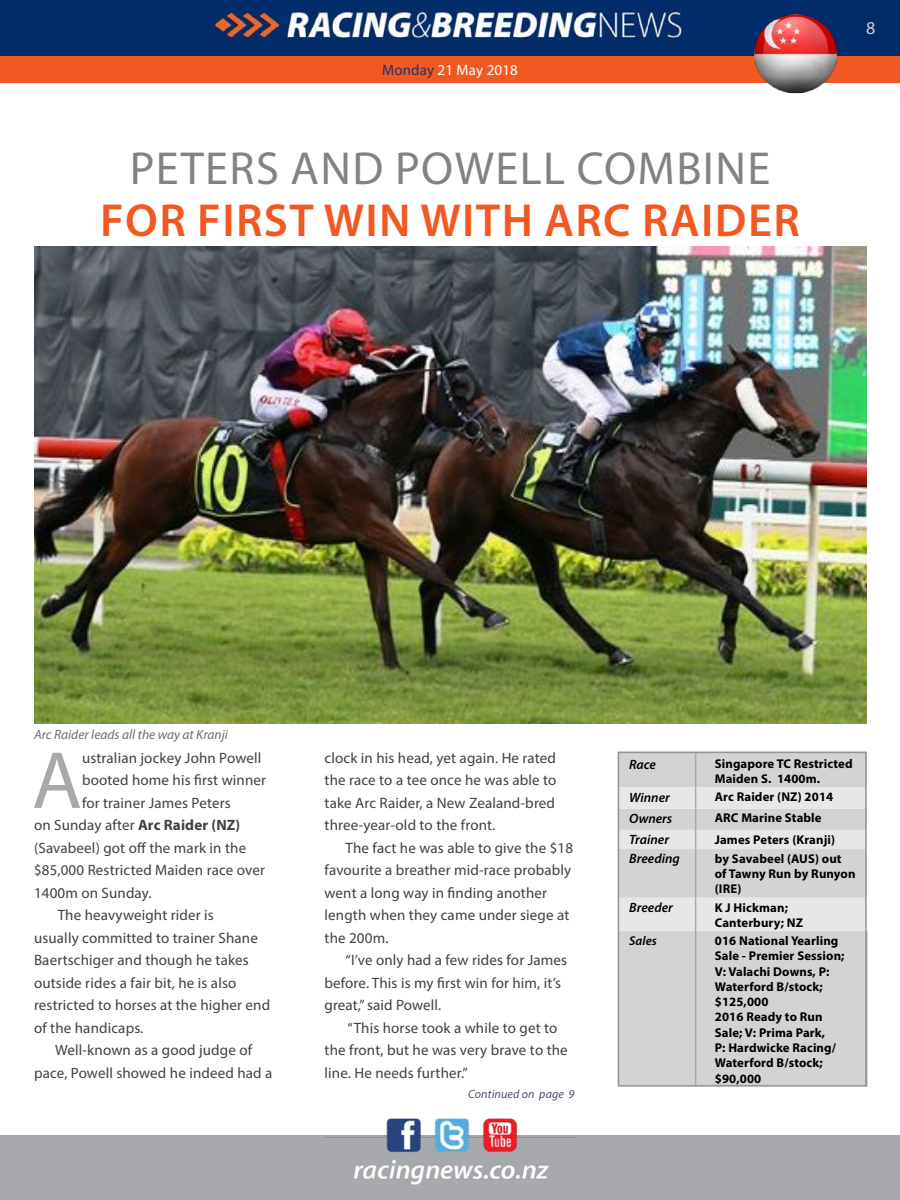
<style>
.page{position:relative;width:900px;height:1200px;background:#fff}
.page>*{position:absolute;margin:0;border:0;box-sizing:border-box;transform-origin:0 0}
.t1{font:81.75px "Myriad Pro";color:#a7a9ac}
.t2{font:600 46.5px "Myriad Pro";letter-spacing:.03em;color:#f15922}
.t3{font:46.5px "Myriad Pro";letter-spacing:.03em;color:#808285}
.t4{font:18px "Myriad Pro";color:#d1d4d4}
.t5{font:15px/22.5px "Myriad Pro";letter-spacing:.01em;color:#414042}
.t6{font:15px "Myriad Pro";letter-spacing:.01em;color:#fff}
.t7{font:italic 600 13.5px "Myriad Pro";color:#000}
.t8{font:italic 13.5px "Myriad Pro";color:#6d6e71}
.t9{font:700 12.75px/15.3px "Myriad Pro";letter-spacing:.01em;color:#000}
.t10{font:italic 600 12.75px "Myriad Pro";color:#000}
.t11{font:italic 12px "Myriad Pro";letter-spacing:.01em;color:#4d4d6b}
.s1{color:#203267}
.s2{font-weight:700}
</style>
<div class="page">
<div style="left:0;top:1136px;width:900px;height:64px;background:#a7a9ac"></div>
<img style="left:325px;top:1118px;width:250px;height:67px">
<div style="left:0;top:56px;width:900px;height:27px;background:#f15922"></div>
<img style="left:0;top:0;width:900px;height:56px">
<img style="left:34px;top:246px;width:833px;height:477px">
<div style="left:618px;top:755px;width:248px;height:332px;background:#d1d3d4"></div>
<hr style="left:695px;top:752px;width:1px;height:35px;background:#a7a9ac">
<svg style="left:621px;top:787px;width:243px;height:144px;background:#dbddde"></svg>
<hr style="left:695px;top:849px;width:1px;height:49px;background:#a7a9ac">
<hr style="left:695px;top:898px;width:1px;height:33px;background:#a7a9ac">
<hr style="left:695px;top:931px;width:1px;height:156px;background:#a7a9ac">
<hr style="left:866px;top:931px;width:1px;height:156px;background:#a7a9ac">
<div style="left:618px;top:752px;width:249px;height:334px;border:2px solid #939598"></div>
<img style="left:752px;top:12px;width:88px;height:82px">
<p class="t6" style="left:382px;top:61px;width:137px"><span class="s1">Monday</span> 21 May 2018</p>
<h2 class="t3" style="left:130px;top:140px;width:192px">Peters and</h2>
<h2 class="t3" style="left:395px;top:140px;width:210px">Powell combin</h2>
<h2 class="t3" style="left:747px;top:140px;width:24px">e</h2>
<h2 class="t2" style="left:100px;top:191px;width:29px">FOR</h2>
<h2 class="t2" style="left:197px;top:191px;width:600px">FIRSTWI N WITH ARC RAIDER</h2>
<p class="t4" style="left:866px;top:17px;width:11px">8</p>
<p class="t8" style="left:34px;top:726px;width:195px">Arc Raider leads all the way at Kranji</p>
<h1 class="t1" style="left:32px;top:730px;width:52px">A</h1>
<p class="t5" style="left:82px;top:746px;width:181px">ustralian jockey John Powell</p>
<p class="t5" style="left:82px;top:769px;width:186px">booted home his first winner</p>
<p class="t5" style="left:82px;top:791px;width:150px">for trainer James Peters</p>
<p class="t5" style="left:34px;top:814px;width:208px">on Sunday after <span class="s2">Arc Raider (NZ)</span></p>
<p class="t5" style="left:34px;top:836px;width:214px">(Savabeel) got off the mark in the</p>
<p class="t5" style="left:34px;top:859px;width:232px">$85,000 Restricted Maiden race over</p>
<p class="t5" style="left:34px;top:881px;width:119px">1400m on Sunday.</p>
<p class="t5" style="left:58px;top:904px;width:158px">The heavyweight rider is</p>
<p class="t5" style="left:34px;top:926px;width:225px">usually committed to trainer Shane</p>
<p class="t5" style="left:34px;top:949px;width:216px">Baertschiger and though he takes</p>
<p class="t5" style="left:34px;top:971px;width:204px">outside rides a fair bit, he is also</p>
<p class="t5" style="left:34px;top:994px;width:238px">restricted to horses at the higher end</p>
<p class="t5" style="left:34px;top:1016px;width:111px">of the handicaps.</p>
<p class="t5" style="left:55px;top:1039px;width:199px">Well-known as a good judge of</p>
<p class="t5" style="left:34px;top:1061px;width:240px">pace, Powell showed he indeed had a</p>
<p class="t5" style="left:325px;top:746px;width:233px;text-align:justify">clock in his head, yet again. He rated the race to a tee once he was able to take Arc Raider, a New Zealand-bred three-year-old to the front.</p>
<p class="t5" style="left:325px;top:836px;width:250px;text-indent:21px">The fact he was able to give the $18 favourite a breather mid-race probably went a long way in finding another length when they came under siege at the 200m.</p>
<p class="t5" style="left:325px;top:949px;width:244px;text-indent:21px">“I’ve only had a few rides for James before. This is my first win for him, it’s great,” said Powell.</p>
<p class="t5" style="left:325px;top:1016px;width:245px;text-indent:23px">“This horse took a while to get to the front, but he was very brave to the line. He needs further.”</p>
<p class="t11" style="left:468px;top:1087px;width:108px">Continued on page 9</p>
<p class="t7" style="left:629px;top:755px;width:28px">Race</p>
<p class="t9" style="left:715px;top:756px;width:139px">Singapore TC Restricted<br>Maiden S. 1400m.</p>
<p class="t7" style="left:629px;top:789px;width:42px">Winner</p>
<p class="t9" style="left:715px;top:789px;width:120px">Arc Raider (NZ) 2014</p>
<p class="t7" style="left:629px;top:810px;width:45px">Owners</p>
<p class="t9" style="left:715px;top:810px;width:108px">ARC Marine Stable</p>
<p class="t7" style="left:629px;top:831px;width:41px">Trainer</p>
<p class="t9" style="left:715px;top:831px;width:122px">James Peters (Kranji)</p>
<p class="t7" style="left:629px;top:850px;width:52px">Breeding</p>
<p class="t9" style="left:715px;top:851px;width:142px">by Savabeel (AUS) out of Tawny Run by Runyon (IRE)</p>
<p class="t7" style="left:629px;top:899px;width:45px">Breeder</p>
<p class="t9" style="left:715px;top:899px;width:90px">K J Hickman;<br>Canterbury; NZ</p>
<p class="t10" style="left:629px;top:933px;width:29px">Sales</p>
<p class="t9" style="left:715px;top:933px;width:131px">016 National Yearling<br>Sale - Premier Session;<br>V: Valachi Downs, P:<br>Waterford B/stock; $125,000<br>2016 Ready to Run<br>Sale; V: Prima Park,<br>P: Hardwicke Racing/<br>Waterford B/stock; $90,000</p>
</div>
